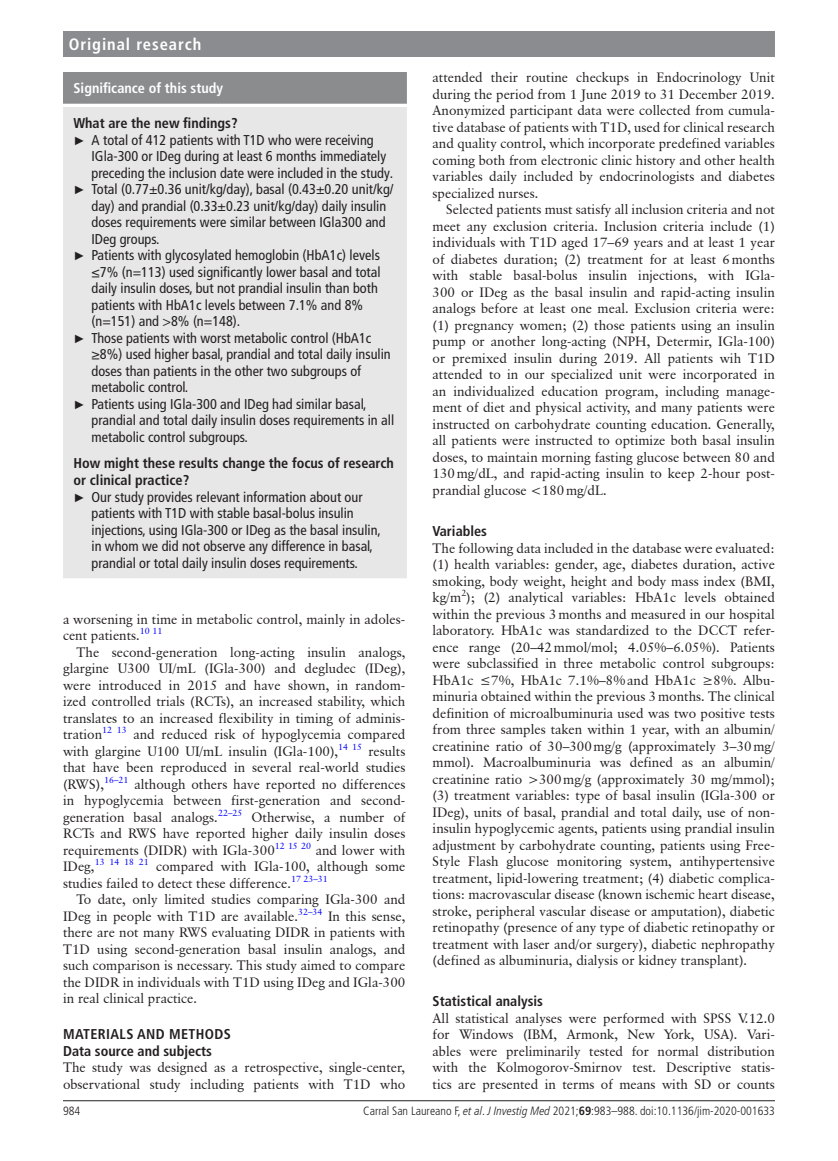
<style>
.page{position:relative;width:838px;height:1161px;background:#fff}
.page>*{position:absolute;margin:0;border:0;box-sizing:border-box;transform-origin:0 0}
.t1{font:700 condensed 16.5px "Frutiger LT Pro";letter-spacing:.055em;color:#fff}
.t2{font:condensed 14.25px "Frutiger LT Pro";color:#231f20}
.t3{font:700 condensed 14.25px/17.2px "Frutiger LT Pro";color:#231f20}
.t4{font:700 condensed 14.25px "Frutiger LT Pro";color:#fff}
.t5{font:13.5px/16.5px "Classical Garamond BT";color:#231f20;text-align:justify}
.t6{font:300 condensed 12px "Frutiger LT Pro";color:#231f20}
.t7{font:9px "Classical Garamond BT";color:#00f}
.s1{font-family:"Arial";font-stretch:normal;font-size:12px}
.s2{font-size:13.5px;color:#231f20}
.s3{font-style:italic}
.s4{font-weight:700}
</style>
<div class="page">
<hr style="left:63px;top:1100px;width:712px;height:1px;background:#231f20">
<div style="left:63px;top:31px;width:712px;height:25px;background:#8a8c8f"></div>
<div style="left:64px;top:73px;width:342px;height:30px;background:#8a8c8e"></div>
<div style="left:63px;top:72px;width:344px;height:32px;border:2px solid #8a8c8e"></div>
<div style="left:64px;top:108px;width:342px;height:469px;background:#e7e7e7"></div>
<div style="left:63px;top:107px;width:344px;height:471px;border:2px solid #e7e7e7"></div>
<p class="t1" style="left:69px;top:34px;width:134px">Original research</p>
<p class="t4" style="left:74px;top:80px;width:151px">Significance of this study</p>
<p class="t3" style="left:74px;top:115px;width:166px">What are the new findings?</p>
<p class="t2" style="left:73px;top:131px;width:302px"><span class="s1">►</span> A total of 412 patients with T1D who were receiving</p>
<p class="t2" style="left:92px;top:148px;width:296px">IGla-300 or IDeg during at least 6 months immediately</p>
<p class="t2" style="left:92px;top:164px;width:303px">preceding the inclusion date were included in the study.</p>
<p class="t2" style="left:73px;top:181px;width:321px"><span class="s1">►</span> Total (0.77±0.36 unit/kg/day), basal (0.43±0.20 unit/kg/</p>
<p class="t2" style="left:92px;top:197px;width:296px">day) and prandial (0.33±0.23 unit/kg/day) daily insulin</p>
<p class="t2" style="left:92px;top:214px;width:296px">doses requirements were similar between IGla300 and</p>
<p class="t2" style="left:92px;top:230px;width:70px">IDeg groups.</p>
<p class="t2" style="left:73px;top:247px;width:308px"><span class="s1">►</span> Patients with glycosylated hemoglobin (HbA1c) levels</p>
<p class="t2" style="left:92px;top:263px;width:290px">≤7% (n=113) used significantly lower basal and total</p>
<p class="t2" style="left:92px;top:280px;width:288px">daily insulin doses, but not prandial insulin than both</p>
<p class="t2" style="left:92px;top:296px;width:273px">patients with HbA1c levels between 7.1% and 8%</p>
<p class="t2" style="left:92px;top:313px;width:150px">(n=151) and &gt;8% (n=148).</p>
<p class="t2" style="left:73px;top:329px;width:299px"><span class="s1">►</span> Those patients with worst metabolic control (HbA1c</p>
<p class="t2" style="left:92px;top:346px;width:301px">≥8%) used higher basal, prandial and total daily insulin</p>
<p class="t2" style="left:92px;top:362px;width:271px">doses than patients in the other two subgroups of</p>
<p class="t2" style="left:92px;top:379px;width:98px">metabolic control.</p>
<p class="t2" style="left:73px;top:395px;width:294px"><span class="s1">►</span> Patients using IGla-300 and IDeg had similar basal,</p>
<p class="t2" style="left:92px;top:412px;width:304px">prandial and total daily insulin doses requirements in all</p>
<p class="t2" style="left:92px;top:428px;width:158px">metabolic control subgroups.</p>
<p class="t3" style="left:74px;top:454px;width:322px">How might these results change the focus of research</p>
<p class="t3" style="left:74px;top:472px;width:117px">or clinical practice?</p>
<p class="t2" style="left:73px;top:488px;width:290px"><span class="s1">►</span> Our study provides relevant information about our</p>
<p class="t2" style="left:92px;top:505px;width:264px">patients with T1D with stable basal-bolus insulin</p>
<p class="t2" style="left:92px;top:521px;width:291px">injections, using IGla-300 or IDeg as the basal insulin,</p>
<p class="t2" style="left:92px;top:538px;width:283px">in whom we did not observe any difference in basal,</p>
<p class="t2" style="left:92px;top:554px;width:268px">prandial or total daily insulin doses requirements.</p>
<p class="t5" style="left:63px;top:611px;width:344px">a worsening in time in metabolic control, mainly in adoles&shy;cent patients.<sup>10</sup> <sup>11</sup></p>
<p class="t5" style="left:63px;top:644px;width:344px;text-indent:14px">The second-generation long-acting insulin analogs, glargine U300 UI/mL (IGla-300) and degludec (IDeg), were introduced in 2015 and have shown, in random&shy;ized controlled trials (RCTs), an increased stability, which translates to an increased flexibility in timing of adminis&shy;tration<sup>12</sup> <sup>13</sup></p>
<p class="t5" style="left:63px;top:726px;width:344px;text-indent:70px">and reduced risk of hypoglycemia compared with glargine U100 UI/mL insulin (IGla-100),<sup>14</sup> <sup>15</sup></p>
<p class="t5" style="left:63px;top:743px;width:344px;text-indent:305px">results that have been reproduced in several real-world studies (RWS),<sup>16–21</sup> although others have reported no differences in hypoglycemia between first-generation and second&shy;generation basal analogs.<sup>22–25</sup></p>
<p class="t5" style="left:63px;top:809px;width:344px;text-indent:188px">Otherwise, a number of RCTs and RWS have reported higher daily insulin doses requirements (DIDR) with IGla-300<sup>12</sup> <sup>15</sup> <sup>20</sup> and lower with</p>
<p class="t7" style="left:63px;top:857px;width:87px"><span class="s2">IDeg,</span>13 14 18 21</p>
<p class="t5" style="left:63px;top:858px;width:344px;text-indent:93px">compared with IGla-100, although some studies failed to detect these difference.<sup>17</sup> <sup>23–31</sup></p>
<p class="t5" style="left:63px;top:891px;width:344px;text-indent:14px">To date, only limited studies comparing IGla-300 and IDeg in people with T1D are available.<sup>32–34</sup> In this sense, there are not many RWS evaluating DIDR in patients with T1D using second-generation basal insulin analogs, and such comparison is necessary. This study aimed to compare the DIDR in individuals with T1D using IDeg and IGla-300 in real clinical practice.</p>
<p class="t3" style="left:63px;top:1025px;width:169px">MATERIALS AND METHODS<br>Data source and subjects</p>
<p class="t5" style="left:63px;top:1059px;width:344px">The study was designed as a retrospective, single-center, observational study including patients with T1D who</p>
<p class="t5" style="left:432px;top:69px;width:344px">attended their routine checkups in Endocrinology Unit during the period from 1 June 2019 to 31 December 2019.<br>Anonymized participant data were collected from cumula&shy;tive database of patients with T1D, used for clinical research and quality control, which incorporate predefined variables coming both from electronic clinic history and other health variables daily included by endocrinologists and diabetes specialized nurses.</p>
<p class="t5" style="left:432px;top:201px;width:344px;text-indent:14px">Selected patients must satisfy all inclusion criteria and not meet any exclusion criteria. Inclusion criteria include (1) individuals with T1D aged 17–69 years and at least 1 year of diabetes duration; (2) treatment for at least 6months with stable basal-bolus insulin injections, with IGla-300 or IDeg as the basal insulin and rapid-acting insulin analogs before at least one meal. Exclusion criteria were: (1) pregnancy women; (2) those patients using an insulin pump or another long-acting (NPH, Determir, IGla-100) or premixed insulin during 2019. All patients wih T1D attended to in our specialized unit were incorporated in an individualized education program, including manage&shy;ment of diet and physical activity, and many patients were instructed on carbohydrate counting education. Generally, all patients were instructed to optimize both basal insulin doses, to maintain morning fasting glucose between 80 and 130mg/dL, and rapid-acting insulin to keep 2-hour post&shy;prandial glucose &lt;180mg/dL.</p>
<p class="t3" style="left:432px;top:522px;width:56px">Variables</p>
<p class="t5" style="left:432px;top:539px;width:344px">The following data included in the database were evaluated: (1) health variables: gender, age, diabetes duration, active smoking, body weight, height and body mass index (BMI, kg/m<sup>2</sup>); (2) analytical variables: HbA1c levels obtained within the previous 3months and measured in our hospital laboratory. HbA1c was standardized to the DCCT refer&shy;ence range (20–42mmol/mol; 4.05%–6.05%). Patients were subclassified in three metabolic control subgroups:<br>HbA1c ≤7%, HbA1c 7.1%–8%and HbA1c ≥8%. Albu&shy;minuria obtained within the previous 3months. The clinical definition of microalbuminuria used was two positive tests from three samples taken within 1 year, with an albumin/ creatinine ratio of 30–300mg/g (approximately 3–30mg/ mmol). Macroalbuminuria was defined as an albumin/ creatinine ratio &gt;300mg/g (approximately 30 mg/mmol); (3) treatment variables: type of basal insulin (IGla-300 or IDeg), units of basal, prandial and total daily, use of non&shy;insulin hypoglycemic agents, patients using prandial insulin adjustment by carbohydrate counting, patients using Free-Style Flash glucose monitoring system, antihypertensive treatment, lipid-lowering treatment; (4) diabetic complica&shy;tions: macrovascular disease (known ischemic heart disease, stroke, peripheral vascular disease or amputation), diabetic retinopathy (presence of any type of diabetic retinopathy or treatment with laser and/or surgery), diabetic nephropathy (defined as albuminuria, dialysis or kidney transplant).</p>
<p class="t3" style="left:432px;top:993px;width:112px">Statistical analysis</p>
<p class="t5" style="left:432px;top:1010px;width:344px">All statistical analyses were performed with SPSS V.12.0 for Windows (IBM, Armonk, New York, USA). Vari&shy;ables were preliminarily tested for normal distribution with the Kolmogorov-Smirnov test. Descriptive statis&shy;tics are presented in terms of means with SD or counts</p>
<p class="t6" style="left:63px;top:1104px;width:19px">984</p>
<p class="t6" style="left:363px;top:1104px;width:413px">Carral San Laureano F, <span class="s3">et al</span>. <span class="s3">J Investig Med</span> 2021;<span class="s4">69</span>:983–988. doi:10.1136/jim-2020-001633</p>
</div>
